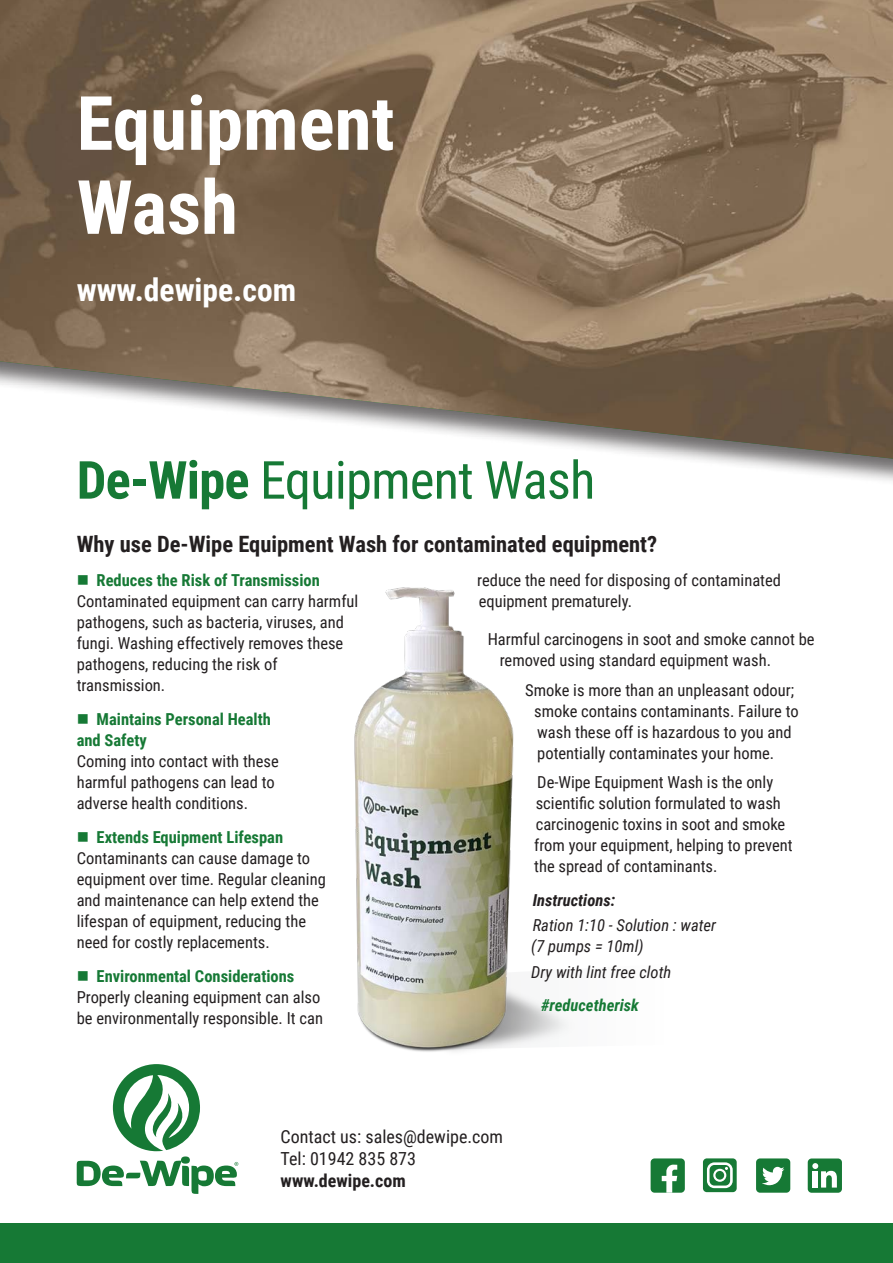
<style>
.page{position:relative;width:893px;height:1263px;background:#fff}
.page>*{position:absolute;margin:0;border:0;box-sizing:border-box;transform-origin:0 0}
.t1{font:700 75px/84px "Roboto Condensed";color:#fff}
.t2{font:52.5px "Roboto Condensed";letter-spacing:-.015em;color:#167935}
.t3{font:700 31.5px "Roboto Condensed";color:#fff}
.t4{font:700 22.5px "Roboto Condensed";color:#231f20}
.t5{font:18px "Roboto Condensed";color:#231f20}
.t6{font:700 18px "Roboto Condensed";color:#231f20}
.t7{font:16.5px/21px "Roboto Condensed";color:#231f20}
.t8{font:700 16.5px/21px "Roboto Condensed";color:#167935}
.t9{font:italic 16.5px/21px "Roboto Condensed";color:#231f20}
.t10{font:italic 700 16.5px "Roboto Condensed";color:#167935}
.t11{font:italic 700 16.5px "Roboto Condensed";color:#231f20}
.s1{font-weight:700}
</style>
<div class="page">
<div style="left:0;top:0;width:893px;height:486px;background:#231f20;opacity:.65"></div>
<img style="left:0;top:0;width:893px;height:459px">
<svg style="left:77px;top:1064px;width:161px;height:130px"></svg>
<div style="left:0;top:1224px;width:893px;height:39px;background:#167935"></div>
<img style="left:354px;top:587px;width:215px;height:465px">
<div style="left:651px;top:1158px;width:34px;height:35px;background:#167935;border-radius:4px"></div>
<svg style="left:662px;top:1164px;width:15px;height:29px"></svg>
<div style="left:756px;top:1158px;width:34px;height:35px;background:#167935;border-radius:4px"></div>
<svg style="left:762px;top:1167px;width:22px;height:19px"></svg>
<div style="left:808px;top:1158px;width:34px;height:35px;background:#167935;border-radius:4px"></div>
<svg style="left:812px;top:1163px;width:25px;height:24px"></svg>
<div style="left:703px;top:1158px;width:34px;height:34px;background:#167935;border-radius:4px"></div>
<svg style="left:707px;top:1162px;width:26px;height:27px"></svg>
<p class="t1" style="left:77px;top:78px;width:319px">Equipment<br>Wash</p>
<p class="t3" style="left:77px;top:268px;width:221px">www.dewipe.com</p>
<p class="t2" style="left:77px;top:443px;width:520px"><span class="s1">De-Wipe</span> Equipment Wash</p>
<p class="t4" style="left:77px;top:529px;width:582px">Why use De-Wipe Equipment Wash for contaminated equipment?</p>
<p class="t8" style="left:77px;top:569px;width:245px">■ Reduces the Risk of Transmission</p>
<p class="t7" style="left:77px;top:590px;width:283px">Contaminated equipment can carry harmful pathogens, such as bacteria, viruses, and fungi. Washing effectively removes these pathogens, reducing the risk of transmission.</p>
<p class="t8" style="left:77px;top:708px;width:196px">■ Maintains Personal Health and Safety</p>
<p class="t7" style="left:77px;top:750px;width:204px">Coming into contact with these harmful pathogens can lead to adverse health conditions.</p>
<p class="t8" style="left:77px;top:826px;width:208px">■ Extends Equipment Lifespan</p>
<p class="t7" style="left:77px;top:847px;width:251px">Contaminants can cause damage to equipment over time. Regular cleaning and maintenance can help extend the lifespan of equipment, reducing the need for costly replacements.</p>
<p class="t8" style="left:77px;top:964px;width:219px">■ Environmental Considerations</p>
<p class="t7" style="left:77px;top:985px;width:248px">Properly cleaning equipment can also be environmentally responsible. It can</p>
<p class="t7" style="left:477px;top:569px;width:305px">reduce the need for disposing of contaminated equipment prematurely.</p>
<p class="t7" style="left:500px;top:628px;width:316px;text-indent:-12px">Harmful carcinogens in soot and smoke cannot be removed using standard equipment wash.</p>
<p class="t7" style="left:534px;top:679px;width:266px;text-indent:-9px">Smoke is more than an unpleasant odour; smoke contains contaminants. Failure to wash these off is hazardous to you and potentially contaminates your home.</p>
<p class="t7" style="left:534px;top:771px;width:260px">De-Wipe Equipment Wash is the only scientific solution formulated to wash carcinogenic toxins in soot and smoke from your equipment, helping to prevent the spread of contaminants.</p>
<p class="t11" style="left:533px;top:888px;width:84px">Instructions:</p>
<p class="t9" style="left:531px;top:914px;width:186px">Ration 1:10 - Solution : water (7 pumps = 10ml)</p>
<p class="t9" style="left:531px;top:960px;width:142px">Dry with lint free cloth</p>
<p class="t10" style="left:541px;top:994px;width:99px">#reducetherisk</p>
<p class="t5" style="left:281px;top:1124px;width:224px">Contact us: sales@dewipe.com</p>
<p class="t5" style="left:281px;top:1146px;width:137px">Tel: 01942 835 873</p>
<p class="t6" style="left:281px;top:1167px;width:127px">www.dewipe.com</p>
</div>
